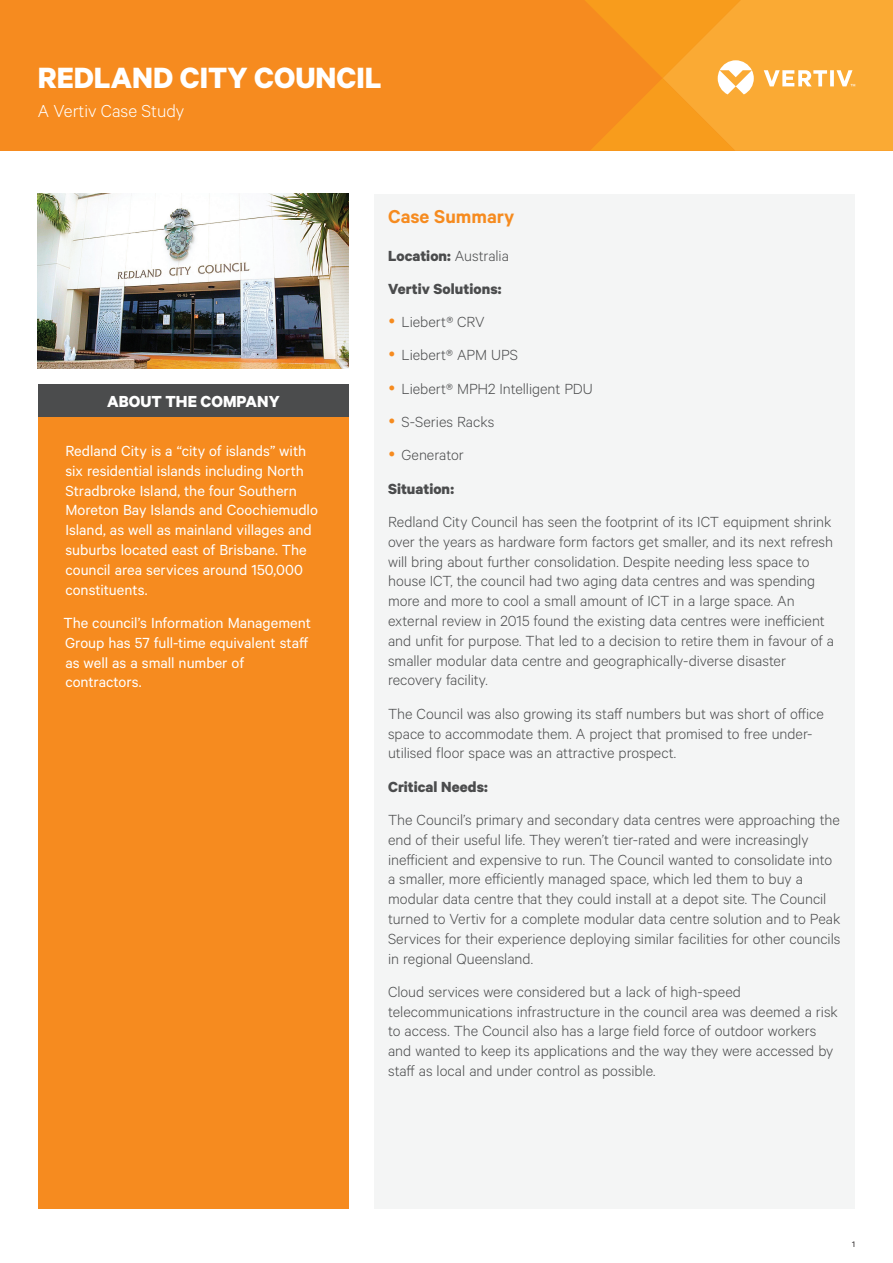
<style>
.page{position:relative;width:893px;height:1263px;background:#fff}
.page>*{position:absolute;margin:0;border:0;box-sizing:border-box;transform-origin:0 0}
.t1{font:700 33px "Calibre";color:#fff}
.t2{font:600 21px "Calibre";color:#f68b1f}
.t3{font:300 19.5px "Calibre";color:#fff}
.t4{font:700 18px "Calibre";color:#fff}
.t5{font:300 16.5px/19.8px "Calibre";color:#4b4c4d}
.t6{font:16.5px/19.8px "Calibre";color:#fff}
.t7{font:700 16.5px/33.3px "Calibre";letter-spacing:.005em;color:#4b4c4d}
.t8{font:9px "Calibre";color:#231f20}
.s1{font-weight:300}
</style>
<div class="page">
<div style="left:0;top:0;width:584px;height:151px;background:#f68b1f"></div>
<svg style="left:584px;top:0;width:309px;height:151px;background:#f9a431"></svg>
<div style="left:38px;top:601px;width:311px;height:608px;background:#f68b1f"></div>
<div style="left:38px;top:417px;width:311px;height:634px;background:#f68b1f"></div>
<div style="left:38px;top:384px;width:311px;height:33px;background:#4b4c4d"></div>
<div style="left:375px;top:194px;width:480px;height:1015px;background:#f4f5f5"></div>
<img style="left:38px;top:194px;width:311px;height:174px">
<h1 class="t1" style="left:38px;top:58px;width:345px">REDLAND CITY COUNCIL</h1>
<p class="t3" style="left:38px;top:100px;width:148px">A Vertiv Case Study</p>
<p class="t4" style="left:107px;top:391px;width:174px">ABOUT THE COMPANY</p>
<p class="t6" style="left:65px;top:440px;width:254px">Redland City is a “city of islands” with six residential islands including North Stradbroke Island, the four Southern Moreton Bay Islands and Coochiemudlo Island, as well as mainland villages and suburbs located east of Brisbane. The council area services around 150,000 constituents.</p>
<p class="t6" style="left:63px;top:612px;width:249px">The council’s Information Management<br>Group has 57 full-time equivalent staff as well as a small number of contractors.</p>
<p class="t2" style="left:388px;top:204px;width:128px">Case Summary</p>
<p class="t7" style="left:388px;top:238px;width:122px">Location: <span class="s1">Australia<br></span>Vertiv Solutions:</p>
<p class="t5" style="left:402px;top:305px;width:193px;line-height:33.3px">Liebert® CRV<br>Liebert® APM UPS<br>Liebert® MPH2 Intelligent PDU<br>S-Series Racks<br>Generator</p>
<p class="t7" style="left:388px;top:471px;width:67px">Situation:</p>
<p class="t5" style="left:388px;top:511px;width:447px">Redland City Council has seen the footprint of its ICT equipment shrink over the years as hardware form factors get smaller, and its next refresh will bring about further consolidation. Despite needing less space to house ICT, the council had two aging data centres and was spending more and more to cool a small amount of ICT in a large space. An external review in 2015 found the existing data centres were inefficient and unfit for purpose. That led to a decision to retire them in favour of a smaller modular data centre and geographically-diverse disaster recovery facility.</p>
<p class="t5" style="left:388px;top:703px;width:437px">The Council was also growing its staff numbers but was short of office space to accommodate them. A project that promised to free under&shy;utilised floor space was an attractive prospect.</p>
<p class="t7" style="left:388px;top:769px;width:101px">Critical Needs:</p>
<p class="t5" style="left:388px;top:809px;width:454px">The Council’s primary and secondary data centres were approaching the end of their useful life. They weren’t tier-rated and were increasingly inefficient and expensive to run. The Council wanted to consolidate into a smaller, more efficiently managed space, which led them to buy a modular data centre that they could install at a depot site. The Council turned to Vertiv for a complete modular data centre solution and to Peak Services for their experience deploying similar facilities for other councils in regional Queensland.</p>
<p class="t5" style="left:388px;top:981px;width:451px">Cloud services were considered but a lack of high-speed telecommunications infrastructure in the council area was deemed a risk to access. The Council also has a large field force of outdoor workers and wanted to keep its applications and the way they were accessed by staff as local and under control as possible.</p>
<p class="t8" style="left:852px;top:1239px;width:4px">1</p>
</div>
